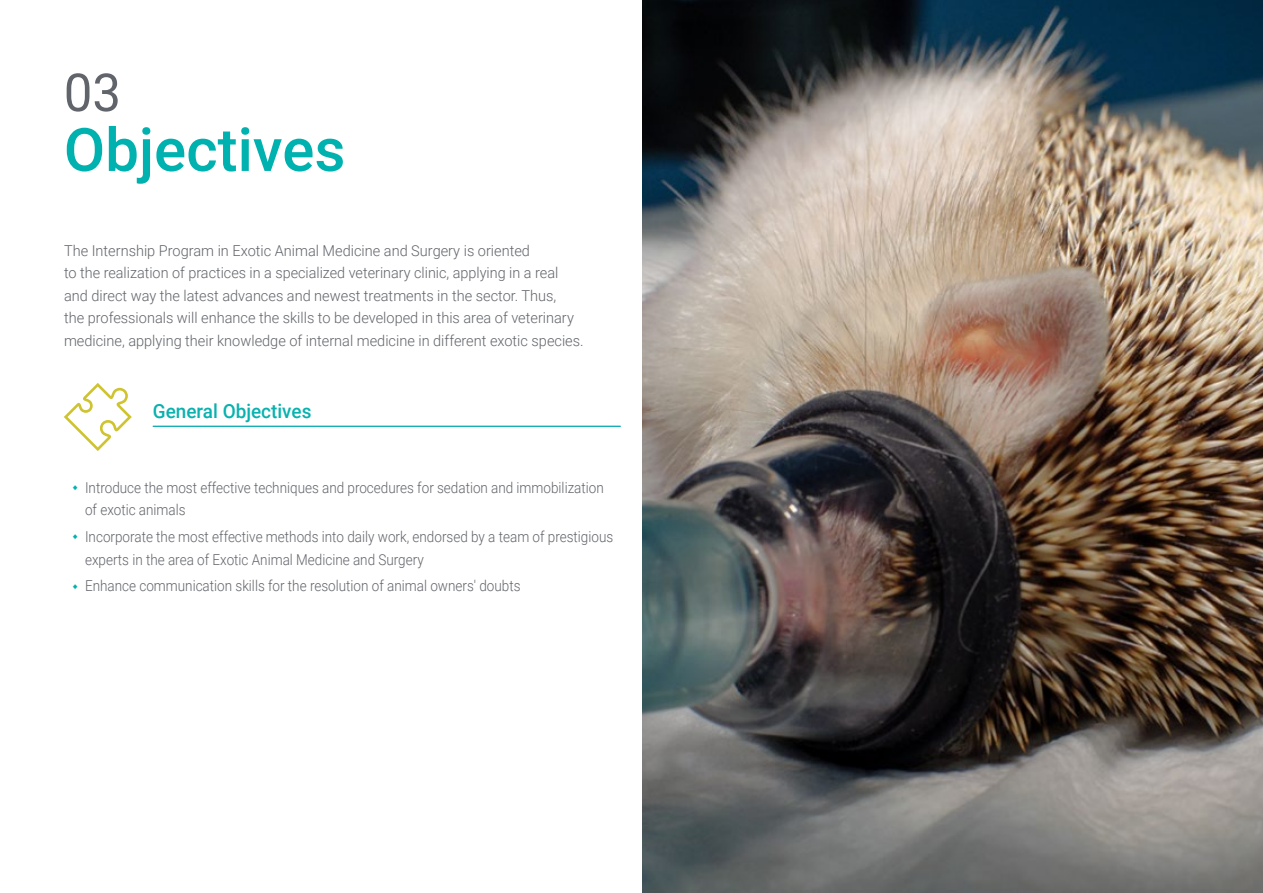
<style>
.page{position:relative;width:1263px;height:893px;background:#fff}
.page>*{position:absolute;margin:0;border:0;box-sizing:border-box;transform-origin:0 0}
.t1{font:500 60px "Roboto";color:#00b2af}
.t2{font:52.5px "Roboto";color:#61646a}
.t3{font:500 19.5px "Roboto";color:#09b2af}
.t4{font:300 15px/22.5px "Roboto";color:#61646a}
.t5{font:300 15px/22.5px "Roboto";color:#61646a;scale:.9 1}
</style>
<div class="page">
<img style="left:642px;top:0;width:621px;height:893px">
<hr style="left:153px;top:426px;width:468px;height:1px;background:#09b2af">
<svg style="left:64px;top:383px;width:68px;height:68px"></svg>
<h2 class="t2" style="left:64px;top:56px;width:59px">03</h2>
<h1 class="t1" style="left:64px;top:108px;width:283px">Objectives</h1>
<p class="t4" style="left:64px;top:239px;width:521px">The Internship Program in Exotic Animal Medicine and Surgery is oriented<br>to the realization of practices in a specialized veterinary clinic, applying in a real and direct way the latest advances and newest treatments in the sector. Thus,<br>the professionals will enhance the skills to be developed in this area of veterinary medicine, applying their knowledge of internal medicine in different exotic species.</p>
<h3 class="t3" style="left:153px;top:397px;width:160px">General Objectives</h3>
<p class="t5" style="left:85px;top:476px;width:578px">Introduce the most effective techniques and procedures for sedation and immobilization of exotic animals</p>
<p class="t5" style="left:85px;top:525px;width:588px">Incorporate the most effective methods into daily work, endorsed by a team of prestigious experts in the area of Exotic Animal Medicine and Surgery</p>
<p class="t5" style="left:85px;top:574px;width:485px">Enhance communication skills for the resolution of animal owners' doubts</p>
</div>
